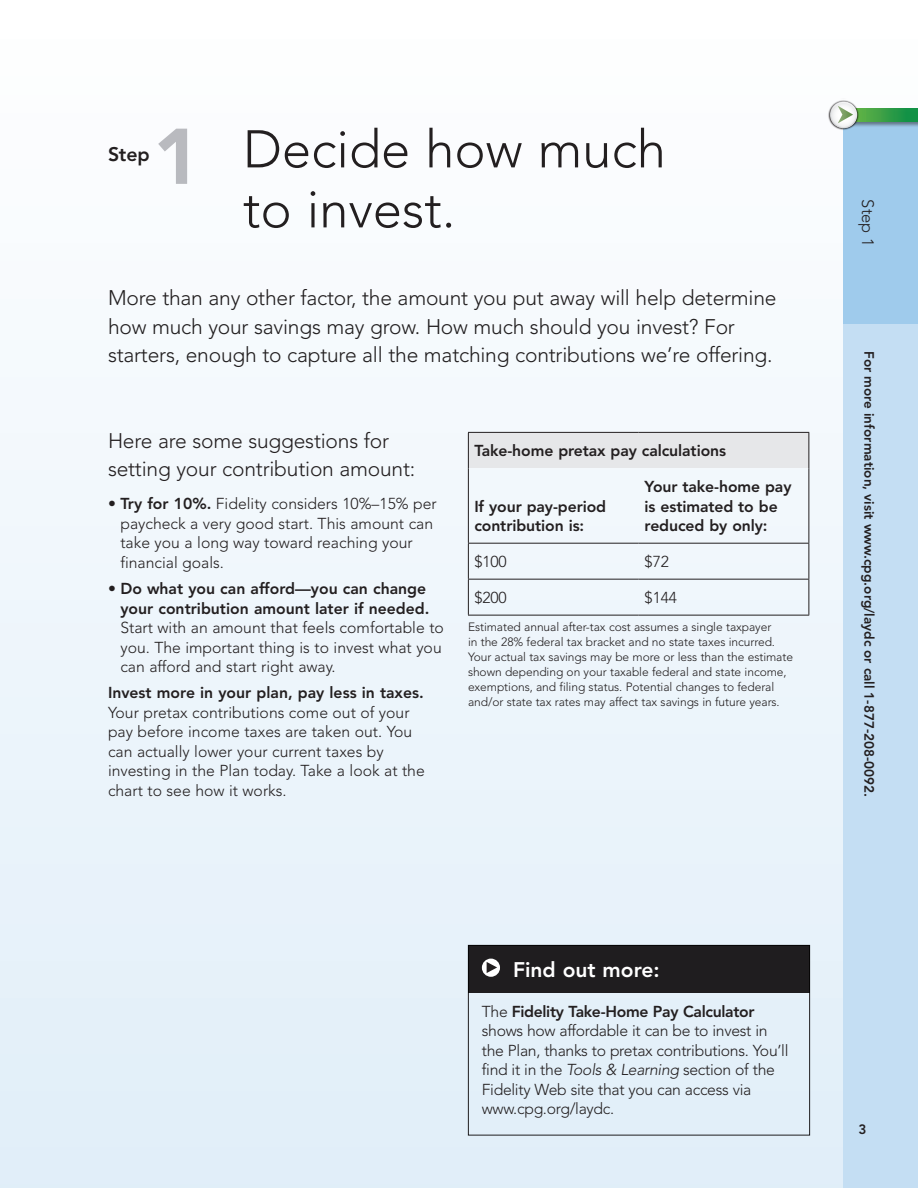
<style>
.page{position:relative;width:918px;height:1188px;background:#fff}
.page>*{position:absolute;margin:0;border:0;box-sizing:border-box;transform-origin:0 0}
.t1{font:900 78px "Avenir LT Std";color:#bcbdc0}
.EG_Head{font:300 52.5px/60px "Avenir";color:#231f20}
.EG_Intro_14_19{font:300 21px/28.5px "Avenir";letter-spacing:-.01em;color:#231f20}
.EG_Next_Chart_Head{font:800 21px "Avenir LT Std";color:#fff}
.t2{font:800 19.5px "Avenir LT Std";color:#231f20}
.t3{font:300 16.5px "Avenir";color:#231f20}
.EG_Body{font:300 15.75px/19.5px "Avenir";color:#231f20}
.EG_Next_Chart_Body{font:300 15.75px/19.5px "Avenir";letter-spacing:-.02em;color:#231f20}
.EG_Body-2{font:800 15.75px/19.5px "Avenir LT Std";letter-spacing:-.005em;color:#231f20}
.t4{font:800 13.5px "Avenir LT Std";color:#231f20}
.EG_Body-3{font:300 12px/15px "Avenir";letter-spacing:-.005em;color:#231f20}
.s1{font-family:"Avenir LT Std";font-weight:800}
.s2{font-family:"Avenir LT Std";font-style:italic}
</style>
<div class="page">
<div style="left:0;top:0;width:918px;height:1188px;background:linear-gradient(to bottom,#feffff,#e0eef8)"></div>
<div style="left:844px;top:108px;width:74px;height:216px;background:#9fcbec"></div>
<div style="left:844px;top:324px;width:74px;height:864px;background:#c4def3"></div>
<div style="left:844px;top:108px;width:74px;height:19px;background:#231f20;opacity:.5"></div>
<svg style="left:859px;top:108px;width:59px;height:14px"></svg>
<img style="left:828px;top:99px;width:31px;height:32px">
<svg style="left:830px;top:101px;width:27px;height:27px"></svg>
<svg style="left:831px;top:102px;width:25px;height:26px"></svg>
<div style="left:468px;top:432px;width:341px;height:36px;background:#e6e7e9"></div>
<hr style="left:468px;top:432px;width:171px;height:1px;background:#231f20">
<hr style="left:468px;top:433px;width:1px;height:35px;background:#231f20">
<hr style="left:639px;top:432px;width:170px;height:1px;background:#231f20">
<hr style="left:808px;top:433px;width:1px;height:35px;background:#231f20">
<hr style="left:468px;top:468px;width:1px;height:75px;background:#231f20">
<hr style="left:808px;top:468px;width:1px;height:75px;background:#231f20">
<hr style="left:468px;top:543px;width:171px;height:1px;background:#231f20">
<hr style="left:468px;top:544px;width:1px;height:35px;background:#231f20">
<hr style="left:639px;top:543px;width:170px;height:1px;background:#231f20">
<hr style="left:808px;top:544px;width:1px;height:35px;background:#231f20">
<hr style="left:468px;top:579px;width:171px;height:1px;background:#231f20">
<hr style="left:468px;top:580px;width:1px;height:35px;background:#231f20">
<hr style="left:639px;top:579px;width:170px;height:1px;background:#231f20">
<hr style="left:808px;top:580px;width:1px;height:35px;background:#231f20">
<hr style="left:468px;top:615px;width:171px;height:1px;background:#231f20">
<hr style="left:639px;top:615px;width:170px;height:1px;background:#231f20">
<div style="left:468px;top:945px;width:342px;height:48px;background:#231f20"></div>
<div style="left:468px;top:945px;width:342px;height:190px;border:1px solid #231f20"></div>
<svg style="left:482px;top:959px;width:18px;height:18px"></svg>
<svg style="left:487px;top:962px;width:10px;height:11px"></svg>
<p class="t2" style="left:108px;top:143px;width:43px">Step</p>
<h1 class="t1" style="left:153px;top:110px;width:48px">1</h1>
<p class="EG_Head" style="left:243px;top:119px;width:424px">Decide how much to invest.</p>
<h3 class="EG_Intro_14_19" style="left:108px;top:284px;width:670px">More than any other factor, the amount you put away will help determine how much your savings may grow. How much should you invest? For starters, enough to capture all the matching contributions we’re offering.</h3>
<p class="EG_Intro_14_19" style="left:108px;top:426px;width:309px">Here are some suggestions for setting your contribution amount:</p>
<p class="EG_Body" style="left:120px;top:494px;width:318px;text-indent:-12px">• <span class="s1">Try for 10%.</span> Fidelity considers 10%–15% per paycheck a very good start. This amount can take you a long way toward reaching your financial goals.</p>
<p class="EG_Body" style="left:120px;top:579px;width:325px;text-indent:-12px">• <span class="s1">Do what you can afford—you can change your contribution amount later if needed.<br></span>Start with an amount that feels comfortable to you. The important thing is to invest what you can afford and start right away.</p>
<p class="EG_Body-2" style="left:108px;top:683px;width:317px">Invest more in your plan, pay less in taxes.</p>
<p class="EG_Body" style="left:108px;top:703px;width:303px">Your pretax contributions come out of your</p>
<p class="EG_Body" style="left:108px;top:722px;width:306px">pay before income taxes are taken out. You</p>
<p class="EG_Body" style="left:108px;top:742px;width:277px">can actually lower your current taxes by</p>
<p class="EG_Body" style="left:108px;top:761px;width:318px">investing in the Plan today. Take a look at the</p>
<p class="EG_Body" style="left:108px;top:781px;width:180px">chart to see how it works.</p>
<p class="EG_Body-2" style="left:474px;top:441px;width:253px">Take-home pretax pay calculations</p>
<p class="EG_Body-2" style="left:474px;top:497px;width:133px">If your pay-period contribution is:</p>
<p class="EG_Body-2" style="left:645px;top:477px;width:148px">Your take-home pay is estimated to be reduced by only:</p>
<p class="EG_Body" style="left:474px;top:552px;width:34px">$100</p>
<p class="EG_Body" style="left:645px;top:552px;width:26px">$72</p>
<p class="EG_Body" style="left:474px;top:588px;width:34px">$200</p>
<p class="EG_Body" style="left:645px;top:588px;width:34px">$144</p>
<p class="EG_Body-3" style="left:468px;top:620px;width:327px">Estimated annual after-tax cost assumes a single taxpayer<br>in the 28% federal tax bracket and no state taxes incurred.<br>Your actual tax savings may be more or less than the estimate shown depending on your taxable federal and state income, exemptions, and filing status. Potential changes to federal and/or state tax rates may affect tax savings in future years.</p>
<p class="EG_Next_Chart_Head" style="left:513px;top:957px;width:148px">Find out more:</p>
<p class="EG_Next_Chart_Body" style="left:482px;top:1001px;width:308px">The <span class="s1">Fidelity Take-Home Pay Calculator </span>shows how affordable it can be to invest in the Plan, thanks to pretax contributions. You’ll find it in the <span class="s2">Tools &amp; Learning</span> section of the Fidelity Web site that you can access via www.cpg.org/laydc.</p>
<p class="t3" style="left:878px;top:199px;width:48px;rotate:90deg">Step 1</p>
<p class="t4" style="left:877px;top:351px;width:448px;rotate:90deg">For more information, visit www.cpg.org/laydc or call 1-877-208-0092.</p>
<p class="t4" style="left:858px;top:1121px;width:9px">3</p>
</div>
